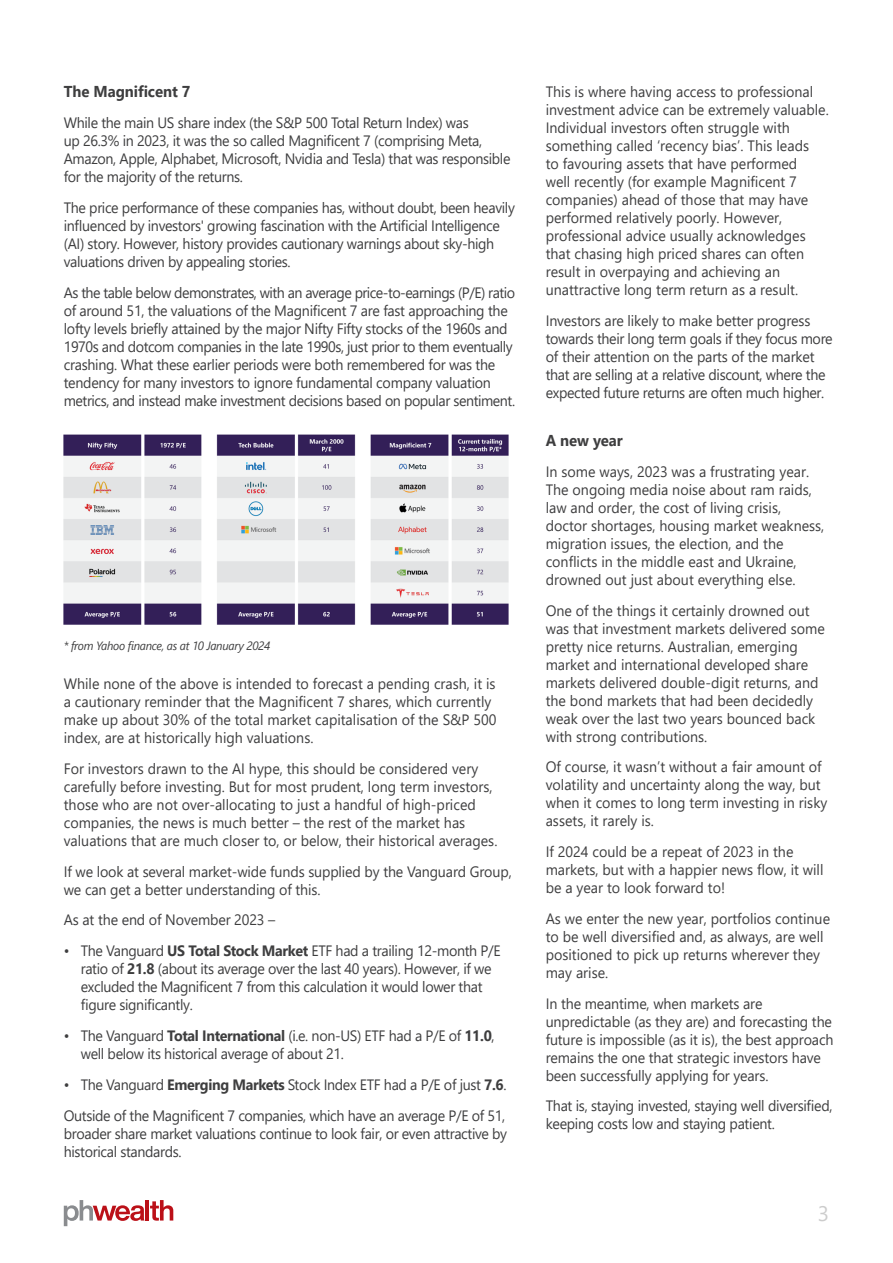
<style>
.page{position:relative;width:893px;height:1263px;background:#fff}
.page>*{position:absolute;margin:0;border:0;box-sizing:border-box;transform-origin:0 0}
.t1{font:21px "Segoe UI";color:#ccc}
.Para_Text{font:700 15.75px "Segoe UI";letter-spacing:-.005em;color:#3e3e3f;scale:.95 1}
.Para_Text-2{font:15px/18px "Segoe UI";letter-spacing:-.01em;color:#3e3e3f;scale:.95 1}
.Para_Text-3{font:italic 12px "Segoe UI";letter-spacing:-.025em;color:#3e3e3f;scale:.95 1}
.s1{font-weight:700}
</style>
<div class="page">
<svg style="left:64px;top:1200px;width:80px;height:26px"></svg>
<hr style="left:145px;top:1200px;width:4px;height:20px;background:#bb1018">
<svg style="left:150px;top:1200px;width:23px;height:21px"></svg>
<img style="left:64px;top:434px;width:444px;height:190px">
<p class="Para_Text" style="left:64px;top:77px;width:135px">The Magnificent 7</p>
<p class="Para_Text-2" style="left:64px;top:112px;width:472px">While the main US share index (the S&amp;P 500 Total Return Index) was<br>up 26.3% in 2023, it was the so called Magnificent 7 (comprising Meta, Amazon, Apple, Alphabet, Microsoft, Nvidia and Tesla) that was responsible for the majority of the returns.</p>
<p class="Para_Text-2" style="left:64px;top:197px;width:476px">The price performance of these companies has, without doubt, been heavily influenced by investors' growing fascination with the Artificial Intelligence (AI) story. However, history provides cautionary warnings about sky-high valuations driven by appealing stories.</p>
<p class="Para_Text-2" style="left:64px;top:282px;width:477px">As the table below demonstrates, with an average price-to-earnings (P/E) ratio of around 51, the valuations of the Magnificent 7 are fast approaching the lofty levels briefly attained by the major Nifty Fifty stocks of the 1960s and 1970s and dotcom companies in the late 1990s, just prior to them eventually crashing. What these earlier periods were both remembered for was the tendency for many investors to ignore fundamental company valuation metrics, and instead make investment decisions based on popular sentiment.</p>
<p class="Para_Text-3" style="left:64px;top:634px;width:219px">* from Yahoo finance, as at 10 January 2024</p>
<p class="Para_Text-2" style="left:64px;top:673px;width:457px">While none of the above is intended to forecast a pending crash, it is a cautionary reminder that the Magnificent 7 shares, which currently make up about 30% of the total market capitalisation of the S&amp;P 500 index, are at historically high valuations.</p>
<p class="Para_Text-2" style="left:64px;top:758px;width:458px">For investors drawn to the AI hype, this should be considered very carefully before investing. But for most prudent, long term investors, those who are not over-allocating to just a handful of high-priced companies, the news is much better – the rest of the market has valuations that are much closer to, or below, their historical averages.</p>
<p class="Para_Text-2" style="left:64px;top:861px;width:473px">If we look at several market-wide funds supplied by the Vanguard Group, we can get a better understanding of this.</p>
<p class="Para_Text-2" style="left:64px;top:910px;width:224px">As at the end of November 2023 –</p>
<p class="Para_Text-2" style="left:81px;top:940px;width:443px;text-indent:-17px">• The Vanguard <span class="s1">US Total Stock Market</span> ETF had a trailing 12-month P/E ratio of <span class="s1">21.8</span> (about its average over the last 40 years). However, if we excluded the Magnificent 7 from this calculation it would lower that figure significantly.</p>
<p class="Para_Text-2" style="left:81px;top:1025px;width:437px;text-indent:-17px">• The Vanguard <span class="s1">Total International</span> (i.e. non-US) ETF had a P/E of <span class="s1">11.0</span>, well below its historical average of about 21.</p>
<p class="Para_Text-2" style="left:64px;top:1074px;width:468px">• The Vanguard <span class="s1">Emerging Markets</span> Stock Index ETF had a P/E of just <span class="s1">7.6</span>.</p>
<p class="Para_Text-2" style="left:64px;top:1105px;width:468px">Outside of the Magnificent 7 companies, which have an average P/E of 51, broader share market valuations continue to look fair, or even attractive by historical standards.</p>
<p class="Para_Text-2" style="left:546px;top:81px;width:299px">This is where having access to professional investment advice can be extremely valuable.<br>Individual investors often struggle with something called ‘recency bias’. This leads<br>to favouring assets that have performed<br>well recently (for example Magnificent 7 companies) ahead of those that may have performed relatively poorly. However, professional advice usually acknowledges that chasing high priced shares can often result in overpaying and achieving an unattractive long term return as a result.</p>
<p class="Para_Text-2" style="left:546px;top:310px;width:304px">Investors are likely to make better progress towards their long term goals if they focus more of their attention on the parts of the market that are selling at a relative discount, where the expected future returns are often much higher.</p>
<p class="Para_Text" style="left:546px;top:426px;width:83px">A new year</p>
<p class="Para_Text-2" style="left:546px;top:461px;width:295px">In some ways, 2023 was a frustrating year.<br>The ongoing media noise about ram raids, law and order, the cost of living crisis, doctor shortages, housing market weakness, migration issues, the election, and the conflicts in the middle east and Ukraine, drowned out just about everything else.</p>
<p class="Para_Text-2" style="left:546px;top:600px;width:295px">One of the things it certainly drowned out was that investment markets delivered some pretty nice returns. Australian, emerging market and international developed share markets delivered double-digit returns, and the bond markets that had been decidedly weak over the last two years bounced back with strong contributions.</p>
<p class="Para_Text-2" style="left:546px;top:757px;width:298px">Of course, it wasn’t without a fair amount of volatility and uncertainty along the way, but when it comes to long term investing in risky assets, it rarely is.</p>
<p class="Para_Text-2" style="left:546px;top:841px;width:294px">If 2024 could be a repeat of 2023 in the markets, but with a happier news flow, it will be a year to look forward to!</p>
<p class="Para_Text-2" style="left:546px;top:908px;width:301px">As we enter the new year, portfolios continue to be well diversified and, as always, are well positioned to pick up returns wherever they may arise.</p>
<p class="Para_Text-2" style="left:546px;top:993px;width:304px">In the meantime, when markets are unpredictable (as they are) and forecasting the future is impossible (as it is), the best approach remains the one that strategic investors have been successfully applying for years.</p>
<p class="Para_Text-2" style="left:546px;top:1096px;width:304px">That is, staying invested, staying well diversified, keeping costs low and staying patient.</p>
<h1 class="t1" style="left:818px;top:1193px;width:13px">3</h1>
</div>
